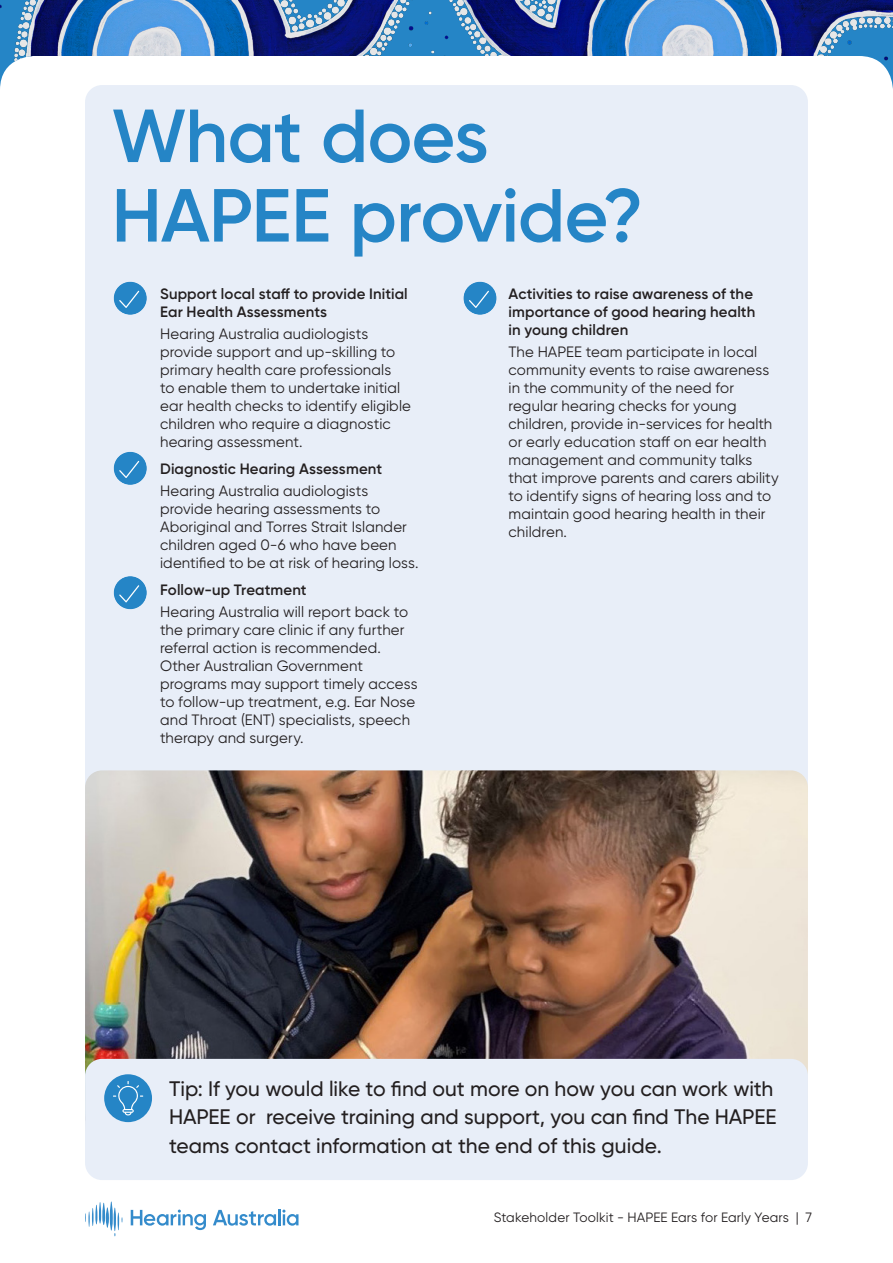
<style>
.page{position:relative;width:893px;height:1263px;background:#fff}
.page>*{position:absolute;margin:0;border:0;box-sizing:border-box;transform-origin:0 0}
.H-3{font:600 75px/79.5px "Gilroy";letter-spacing:-.015em;color:#2585c6}
.body{font:500 21px/28.5px "Gilroy";color:#231f20}
.Body_indent_2{font:15px/18px "Gilroy";letter-spacing:.01em;color:#231f20}
.Body_indent_2-2{font:600 15px/18px "Gilroy";letter-spacing:.01em;color:#231f20}
.t1{font:13.5px "Gilroy";letter-spacing:.005em;color:#231f20}
</style>
<div class="page">
<img style="left:0;top:0;width:893px;height:89px">
<svg style="left:85px;top:1201px;width:38px;height:35px"></svg>
<svg style="left:213px;top:1210px;width:63px;height:16px"></svg>
<hr style="left:278px;top:1209px;width:3px;height:16px;background:#348bcb">
<svg style="left:282px;top:1209px;width:16px;height:17px"></svg>
<svg style="left:131px;top:1209px;width:75px;height:21px"></svg>
<div style="left:85px;top:85px;width:723px;height:742px;background:#e8eef8;border-radius:17px"></div>
<img style="left:85px;top:770px;width:723px;height:302px">
<div style="left:85px;top:1059px;width:723px;height:121px;background:#e8eef8;border-radius:17px"></div>
<div style="left:104px;top:1074px;width:48px;height:48px;background:#2585c6;border-radius:50%"></div>
<svg style="left:113px;top:1081px;width:30px;height:34px"></svg>
<div style="left:114px;top:282px;width:33px;height:33px;background:#2585c6;border-radius:50%"></div>
<svg style="left:119px;top:291px;width:20px;height:17px"></svg>
<div style="left:114px;top:452px;width:33px;height:33px;background:#2585c6;border-radius:50%"></div>
<svg style="left:119px;top:461px;width:20px;height:17px"></svg>
<div style="left:463px;top:282px;width:33px;height:33px;background:#2585c6;border-radius:50%"></div>
<svg style="left:469px;top:291px;width:20px;height:17px"></svg>
<div style="left:114px;top:576px;width:33px;height:33px;background:#2585c6;border-radius:50%"></div>
<svg style="left:119px;top:585px;width:20px;height:17px"></svg>
<p class="H-3" style="left:112px;top:95px;width:533px">What does<br>HAPEE provide?</p>
<p class="Body_indent_2-2" style="left:160px;top:285px;width:249px">Support local staff to provide Initial<br>Ear Health Assessments</p>
<p class="Body_indent_2" style="left:160px;top:325px;width:252px">Hearing Australia audiologists provide support and up-skilling to primary health care professionals<br>to enable them to undertake initial ear health checks to identify eligible children who require a diagnostic hearing assessment.</p>
<p class="Body_indent_2-2" style="left:160px;top:459px;width:224px">Diagnostic Hearing Assessment</p>
<p class="Body_indent_2" style="left:160px;top:482px;width:260px">Hearing Australia audiologists provide hearing assessments to Aboriginal and Torres Strait Islander children aged 0-6 who have been identified to be at risk of hearing loss.</p>
<p class="Body_indent_2-2" style="left:160px;top:580px;width:148px">Follow-up Treatment</p>
<p class="Body_indent_2" style="left:160px;top:602px;width:259px">Hearing Australia will report back to the primary care clinic if any further referral action is recommended.<br>Other Australian Government programs may support timely access to follow-up treatment, e.g. Ear Nose and Throat (ENT) specialists, speech therapy and surgery.</p>
<p class="Body_indent_2-2" style="left:508px;top:285px;width:248px">Activities to raise awareness of the importance of good hearing health in young children</p>
<p class="Body_indent_2" style="left:508px;top:343px;width:272px">The HAPEE team participate in local community events to raise awareness in the community of the need for regular hearing checks for young children, provide in-services for health or early education staff on ear health management and community talks that improve parents and carers ability to identify signs of hearing loss and to maintain good hearing health in their children.</p>
<p class="body" style="left:169px;top:1074px;width:609px">Tip: If you would like to find out more on how you can work with<br>HAPEE or receive training and support, you can find The HAPEE teams contact information at the end of this guide.</p>
<p class="t1" style="left:494px;top:1209px;width:320px">Stakeholder Toolkit - HAPEE Ears for Early Years | 7</p>
</div>
